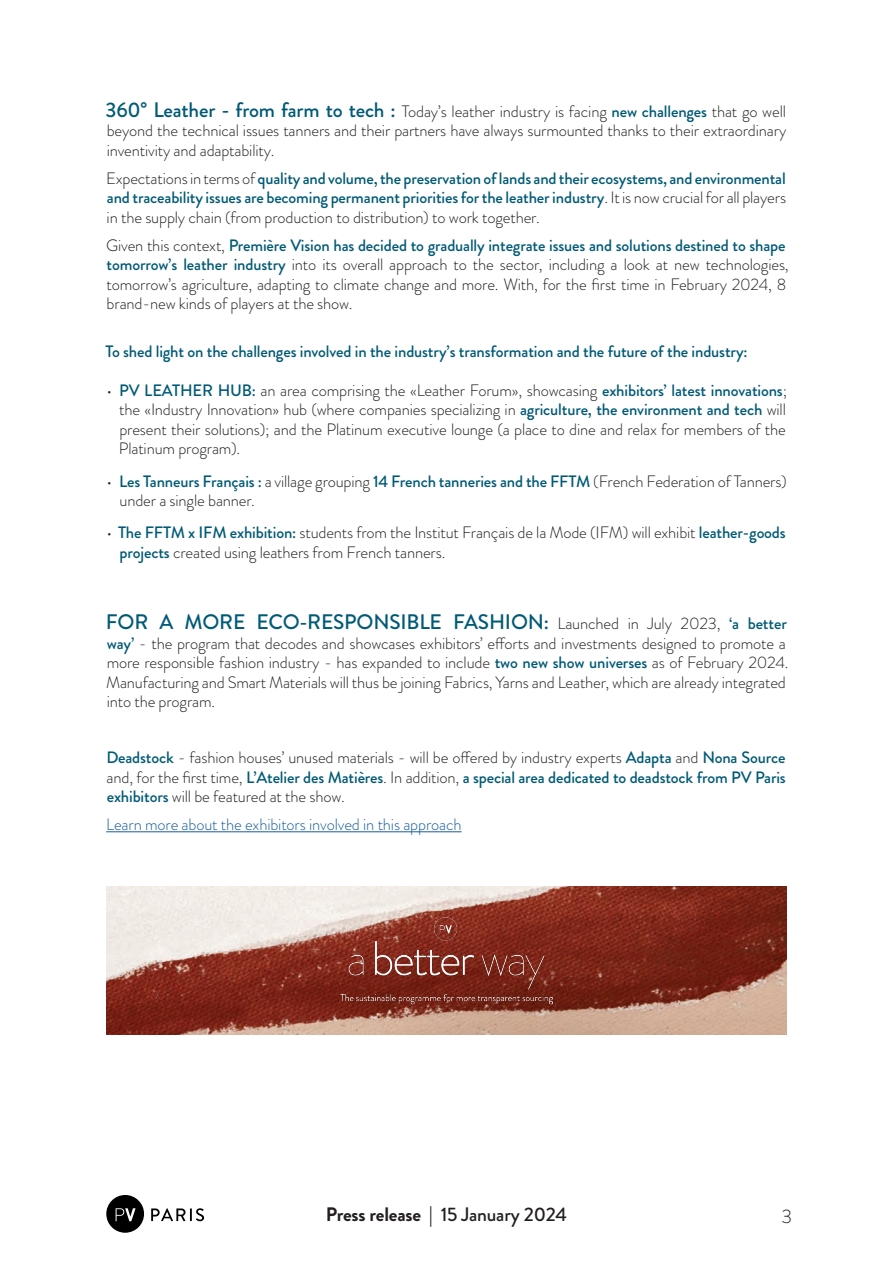
<style>
.page{position:relative;width:893px;height:1263px;background:#fff}
.page>*{position:absolute;margin:0;border:0;box-sizing:border-box;transform-origin:0 0}
.t1{font:500 21px "Brandon Grotesque";letter-spacing:-.01em;color:#005a76}
.t2{font:700 19.5px "Brandon Grotesque";letter-spacing:-.01em;color:#231f20}
.t3{font:300 19.5px "Brandon Grotesque";color:#231f20}
.t4{font:300 16.5px/19.5px "Brandon Grotesque";letter-spacing:-.01em;color:#231f20}
.t5{font:500 16.5px/19.5px "Brandon Grotesque";letter-spacing:-.01em;color:#005a76;text-align:justify}
.t6{font:300 16.5px "Brandon Grotesque";letter-spacing:-.01em;color:#175d9e}
.s1{font-weight:500;font-size:21px;color:#005a76}
.s2{font-weight:500;color:#005a76}
.s3{font-weight:300;color:#231f20}
.s4{font-weight:300;font-size:16.5px;color:#231f20}
.s5{font-size:16.5px}
.s6{font-weight:500}
</style>
<div class="page">
<svg style="left:151px;top:1208px;width:53px;height:13px"></svg>
<div style="left:106px;top:1195px;width:38px;height:38px;background:#000001;border-radius:50%"></div>
<svg style="left:116px;top:1208px;width:20px;height:13px"></svg>
<hr style="left:106px;top:831px;width:356px;height:1px;background:#175d9e">
<img style="left:106px;top:887px;width:681px;height:147px">
<img style="left:341px;top:918px;width:211px;height:98px">
<p class="t4" style="left:106px;top:101px;width:682px;text-align:justify"><span class="s1">360° Leather - from farm to tech :</span> Today’s leather industry is facing <span class="s2">new challenges</span> that go well beyond the technical issues tanners and their partners have always surmounted thanks to their extraordinary inventivity and adaptability.</p>
<p class="t5" style="left:106px;top:169px;width:681px"><span class="s3">Expectations in terms of</span> quality and volume, the preservation of lands and their ecosystems, and environmental and traceability issues are becoming permanent priorities for the leather industry<span class="s3">. It is now crucial for all players in the supply chain (from production to distribution) to work together.</span></p>
<p class="t4" style="left:106px;top:235px;width:684px">Given this context, <span class="s2">Première Vision has decided to gradually integrate issues and solutions destined to shape tomorrow’s leather industry</span> into its overall approach to the sector, including a look at new technologies, tomorrow’s agriculture, adapting to climate change and more. With, for the first time in February 2024, 8 brand-new kinds of players at the show.</p>
<p class="t5" style="left:105px;top:342px;width:644px">To shed light on the challenges involved in the industry’s transformation and the future of the industry:</p>
<p class="t4" style="left:119px;top:380px;width:670px;text-align:justify;text-indent:-12px">• <span class="s2">PV LEATHER HUB:</span> an area comprising the «Leather Forum», showcasing <span class="s2">exhibitors’ latest innovations</span>; the «Industry Innovation» hub (where companies specializing in <span class="s2">agriculture, the environment and tech</span> will present their solutions); and the Platinum executive lounge (a place to dine and relax for members of the Platinum program).</p>
<p class="t4" style="left:120px;top:471px;width:669px;text-indent:-13px">• <span class="s2">Les Tanneurs Français :</span> a village grouping <span class="s2">14 French tanneries and the FFTM</span> (French Federation of Tanners) under a single banner.</p>
<p class="t4" style="left:120px;top:523px;width:668px;text-indent:-13px">• <span class="s2">The FFTM x IFM exhibition:</span> students from the Institut Français de la Mode (IFM) will exhibit <span class="s2">leather-goods projects</span> created using leathers from French tanners.</p>
<p class="t1" style="left:106px;top:607px;width:682px">FOR A MORE ECO-RESPONSIBLE FASHION: <span class="s4">Launched in July 2023,</span> <span class="s5">‘a better</span></p>
<p class="t4" style="left:106px;top:633px;width:684px"><span class="s2">way’</span> - the program that decodes and showcases exhibitors’ efforts and investments designed to promote a more responsible fashion industry - has expanded to include <span class="s2">two new show universes</span> as of February 2024.<br>Manufacturing and Smart Materials will thus be joining Fabrics, Yarns and Leather, which are already integrated into the program.</p>
<p class="t4" style="left:106px;top:748px;width:681px;text-align:justify"><span class="s2">Deadstock</span> - fashion houses’ unused materials - will be offered by industry experts <span class="s2">Adapta</span> and <span class="s2">Nona Source </span>and, for the first time, <span class="s2">L’Atelier des Matières</span>. In addition, <span class="s2">a special area dedicated to deadstock from PV Paris exhibitors</span> will be featured at the show.</p>
<p class="t6" style="left:106px;top:813px;width:357px">Learn more about the exhibitors involved in this approach</p>
<p class="t2" style="left:326px;top:1200px;width:243px">Press release | <span class="s6">15 January 2024</span></p>
<p class="t3" style="left:781px;top:1203px;width:12px">3</p>
</div>
